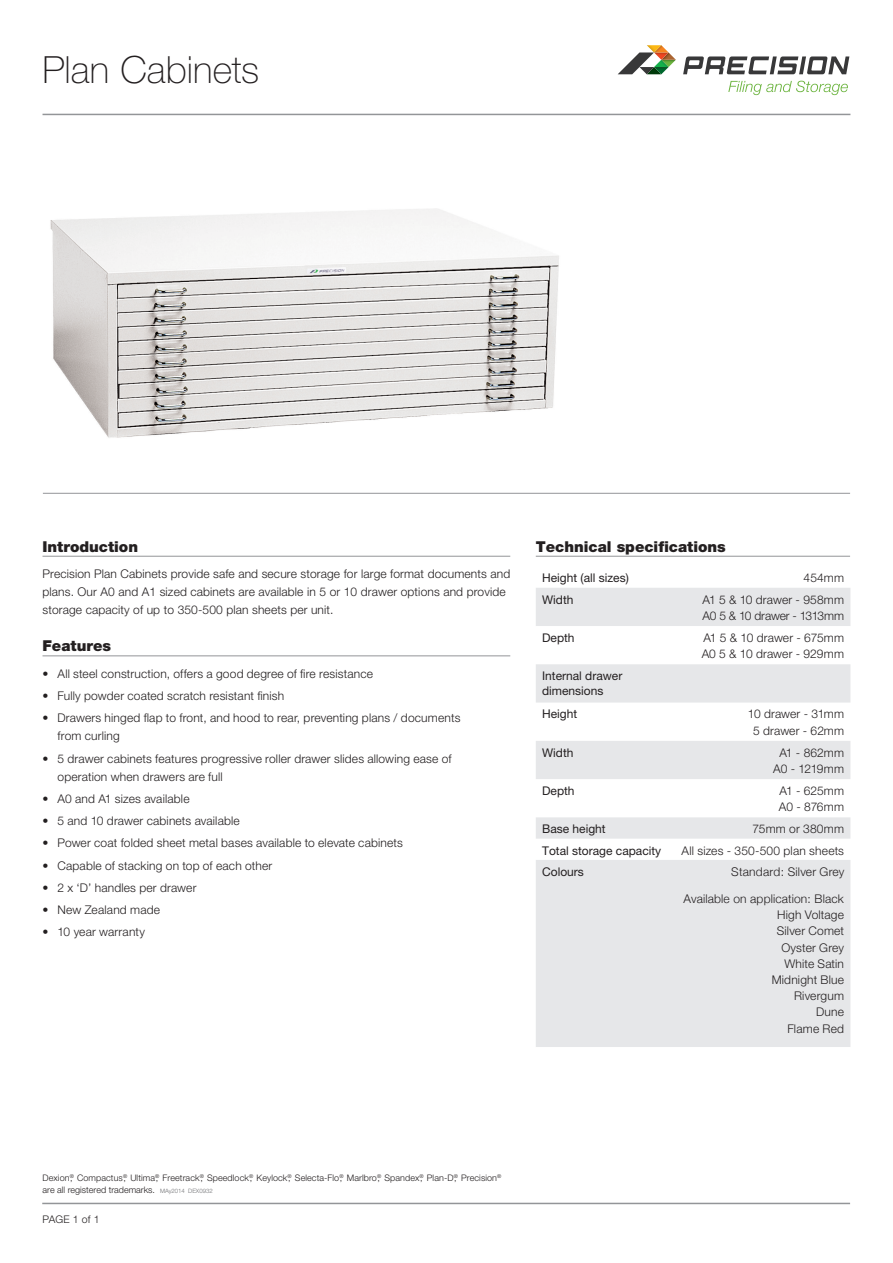
<style>
.page{position:relative;width:893px;height:1263px;background:#fff}
.page>*{position:absolute;margin:0;border:0;box-sizing:border-box;transform-origin:0 0}
.t1{font:100 37.5px "Helvetica Neue";color:#231f20}
.t2{font:900 15px "Helvetica Neue";color:#231f20}
.t3{font:300 12px/16.2px "Helvetica Neue";letter-spacing:.01em;color:#231f20}
.t4{font:12px/15px "Helvetica Neue";color:#231f20}
.t5{font:300 10.5px "Helvetica Neue";letter-spacing:.01em;color:#231f20}
.t6{font:300 9px/12px "Helvetica Neue";letter-spacing:.01em;color:#231f20}
.s1{font-size:6px;color:#6c6d70}
</style>
<div class="page">
<img style="left:50px;top:208px;width:509px;height:230px">
<hr style="left:43px;top:114px;width:807px;height:1px;background:#939598">
<hr style="left:42px;top:1203px;width:808px;height:1px;background:#939598">
<svg style="left:683px;top:56px;width:166px;height:18px"></svg>
<svg style="left:618px;top:45px;width:58px;height:29px"></svg>
<svg style="left:728px;top:81px;width:120px;height:14px"></svg>
<hr style="left:43px;top:556px;width:467px;height:1px;background:#939598">
<hr style="left:43px;top:655px;width:467px;height:1px;background:#939598">
<svg style="left:536px;top:588px;width:314px;height:459px;fill:#e6e7e9"></svg>
<hr style="left:536px;top:556px;width:314px;height:1px;background:#939598">
<hr style="left:43px;top:493px;width:807px;height:1px;background:#939598">
<h1 class="t1" style="left:43px;top:49px;width:218px">Plan Cabinets</h1>
<p class="t2" style="left:43px;top:537px;width:97px">Introduction</p>
<p class="t3" style="left:43px;top:564px;width:469px;line-height:18px">Precision Plan Cabinets provide safe and secure storage for large format documents and plans. Our A0 and A1 sized cabinets are available in 5 or 10 drawer options and provide storage capacity of up to 350-500 plan sheets per unit.</p>
<p class="t2" style="left:43px;top:637px;width:70px">Features</p>
<p class="t3" style="left:43px;top:665px;width:332px">• All steel construction, offers a good degree of fire resistance</p>
<p class="t3" style="left:43px;top:687px;width:243px">• Fully powder coated scratch resistant finish</p>
<p class="t3" style="left:58px;top:709px;width:404px;line-height:18px;text-indent:-15px">• Drawers hinged flap to front, and hood to rear, preventing plans / documents from curling</p>
<p class="t3" style="left:58px;top:749px;width:396px;line-height:18px;text-indent:-15px">• 5 drawer cabinets features progressive roller drawer slides allowing ease of operation when drawers are full</p>
<p class="t3" style="left:43px;top:790px;width:149px">• A0 and A1 sizes available</p>
<p class="t3" style="left:43px;top:812px;width:199px">• 5 and 10 drawer cabinets available</p>
<p class="t3" style="left:43px;top:835px;width:362px">• Power coat folded sheet metal bases available to elevate cabinets</p>
<p class="t3" style="left:43px;top:857px;width:231px">• Capable of stacking on top of each other</p>
<p class="t3" style="left:43px;top:879px;width:155px">• 2 x ‘D’ handles per drawer</p>
<p class="t3" style="left:43px;top:901px;width:119px">• New Zealand made</p>
<p class="t3" style="left:43px;top:924px;width:104px">• 10 year warranty</p>
<p class="t2" style="left:536px;top:537px;width:192px">Technical specifications</p>
<p class="t4" style="left:542px;top:570px;width:88px">Height (all sizes)</p>
<p class="t3" style="left:804px;top:570px;width:42px">454mm</p>
<p class="t4" style="left:542px;top:592px;width:33px">Width</p>
<p class="t3" style="left:702px;top:591px;width:143px">A1 5 &amp; 10 drawer - 958mm<br>A0 5 &amp; 10 drawer - 1313mm</p>
<p class="t4" style="left:542px;top:630px;width:34px">Depth</p>
<p class="t3" style="left:702px;top:629px;width:144px">A1 5 &amp; 10 drawer - 675mm<br>A0 5 &amp; 10 drawer - 929mm</p>
<p class="t4" style="left:542px;top:668px;width:82px">Internal drawer dimensions</p>
<p class="t4" style="left:542px;top:706px;width:37px">Height</p>
<p class="t3" style="left:748px;top:706px;width:98px;text-align:center">10 drawer - 31mm<br>5 drawer - 62mm</p>
<p class="t4" style="left:542px;top:745px;width:33px">Width</p>
<p class="t3" style="left:773px;top:744px;width:72px;text-align:center">A1 - 862mm<br>A0 - 1219mm</p>
<p class="t4" style="left:542px;top:783px;width:34px">Depth</p>
<p class="t3" style="left:779px;top:782px;width:67px">A1 - 625mm<br>A0 - 876mm</p>
<p class="t4" style="left:542px;top:821px;width:65px">Base height</p>
<p class="t3" style="left:753px;top:821px;width:93px">75mm or 380mm</p>
<p class="t4" style="left:542px;top:842px;width:121px">Total storage capacity</p>
<p class="t3" style="left:682px;top:842px;width:164px">All sizes - 350-500 plan sheets</p>
<p class="t4" style="left:542px;top:864px;width:43px">Colours</p>
<p class="t3" style="left:683px;top:891px;width:162px;text-align:right">Available on application: Black<br>High Voltage<br>Silver Comet<br>Oyster Grey<br>White Satin<br>Midnight Blue<br>Rivergum<br>Dune<br>Flame Red</p>
<p class="t3" style="left:731px;top:863px;width:115px">Standard: Silver Grey</p>
<p class="t6" style="left:43px;top:1171px;width:460px">Dexion<sup>®</sup>, Compactus<sup>®</sup>, Ultima<sup>®</sup>, Freetrack<sup>®</sup>, Speedlock<sup>®</sup>, Keylock<sup>®</sup>, Selecta-Flo<sup>®</sup>, Marlbro<sup>®</sup>, Spandex<sup>®</sup>, Plan-D<sup>®</sup>, Precision<sup>® </sup>are all registered trademarks. <span class="s1">MAy2014 DEX0932</span></p>
<p class="t5" style="left:43px;top:1213px;width:59px">PAGE 1 of 1</p>
</div>
